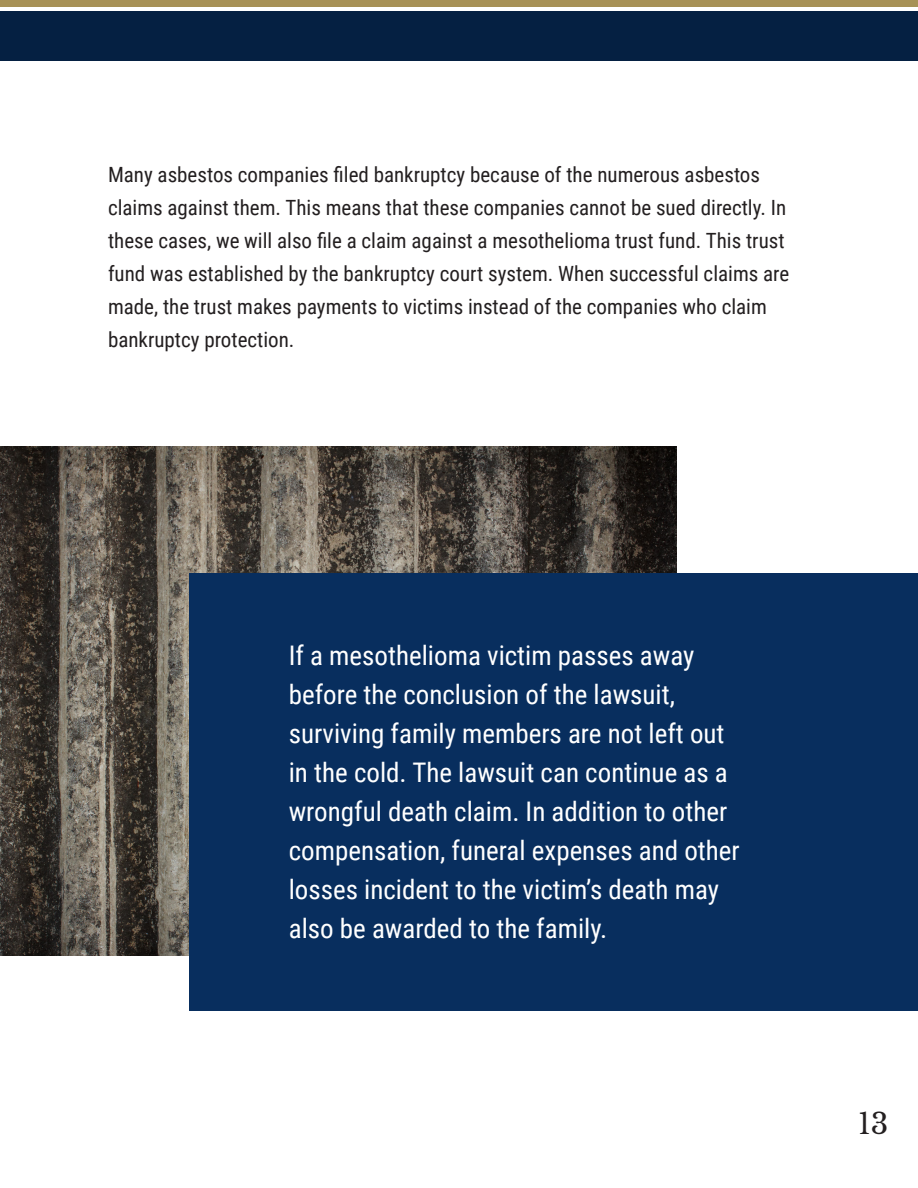
<style>
.page{position:relative;width:918px;height:1188px;background:#fff}
.page>*{position:absolute;margin:0;border:0;box-sizing:border-box;transform-origin:0 0}
.t1{font:28.5px "Libre Baskerville";color:#231f20}
.t2{font:27px/39px "Roboto Condensed";color:#fff}
.t3{font:21px/33px "Roboto Condensed";color:#231f20}
</style>
<div class="page">
<div style="left:0;top:11px;width:918px;height:50px;background:#052042"></div>
<div style="left:0;top:0;width:918px;height:6px;background:#a79156"></div>
<img style="left:0;top:446px;width:676px;height:509px">
<div style="left:189px;top:573px;width:729px;height:438px;background:#082e5e"></div>
<p class="t3" style="left:108px;top:157px;width:683px">Many asbestos companies filed bankruptcy because of the numerous asbestos claims against them. This means that these companies cannot be sued directly. In these cases, we will also file a claim against a mesothelioma trust fund. This trust fund was established by the bankruptcy court system. When successful claims are made, the trust makes payments to victims instead of the companies who claim bankruptcy protection.</p>
<p class="t2" style="left:289px;top:635px;width:453px">If a mesothelioma victim passes away before the conclusion of the lawsuit, surviving family members are not left out in the cold. The lawsuit can continue as a wrongful death claim. In addition to other compensation, funeral expenses and other losses incident to the victim’s death may also be awarded to the family.</p>
<h1 class="t1" style="left:858px;top:1106px;width:32px">13</h1>
</div>
